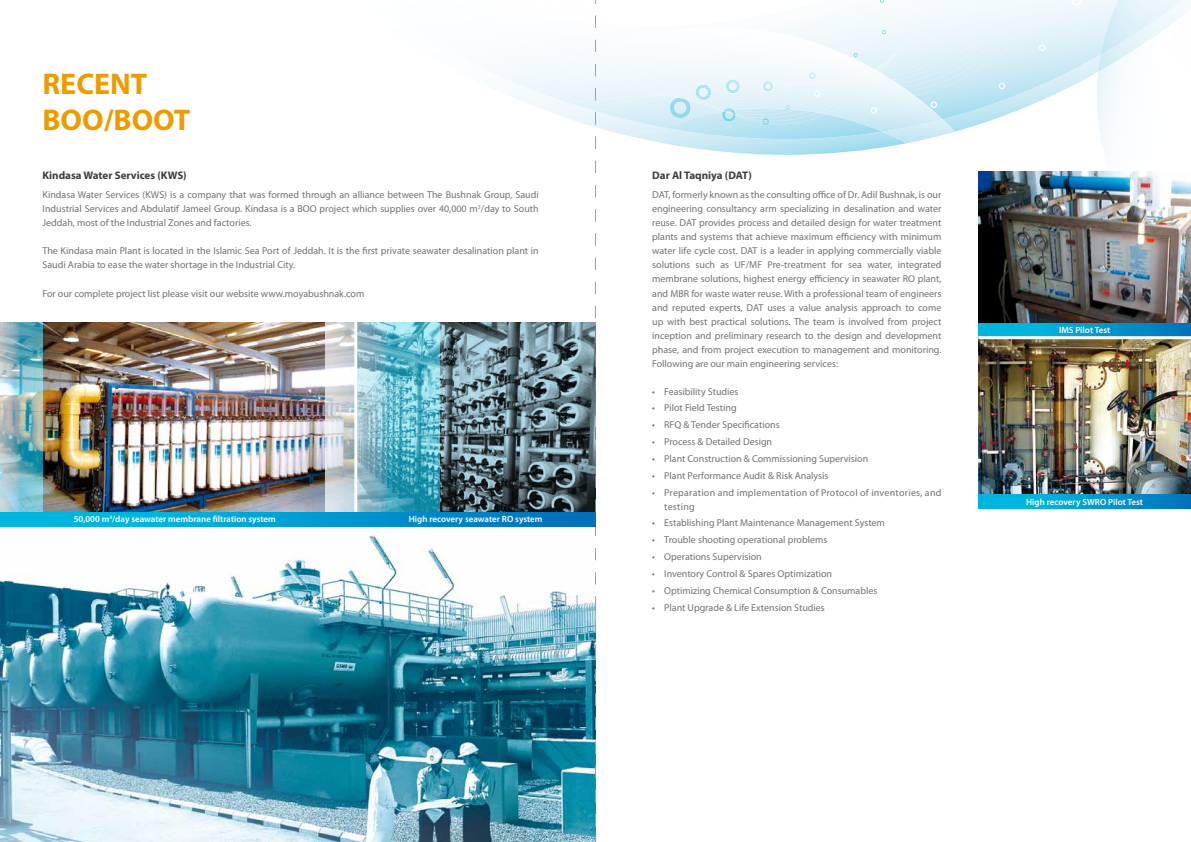
<style>
.page{position:relative;width:1191px;height:842px;background:#fff}
.page>*{position:absolute;margin:0;border:0;box-sizing:border-box;transform-origin:0 0}
.t1{font:700 30px/36px "Myriad Pro";color:#ec9c00}
.t2{font:700 11px "Myriad Pro";color:#3e3d40}
.t3{font:10px/14px "Myriad Pro";color:#707172;text-align:justify}
.t4{font:10px/14px "Myriad Pro";letter-spacing:.025em;color:#707172}
.t5{font:600 9px "Myriad Pro";color:#fff}
</style>
<div class="page">
<img style="left:663px;top:126px;width:311px;height:29px">
<img style="left:614px;top:126px;width:341px;height:17px">
<img style="left:593px;top:126px;width:349px;height:6px">
<svg style="left:490px;top:0;width:701px;height:126px"></svg>
<svg style="left:1071px;top:0;width:10px;height:6px"></svg>
<svg style="left:1039px;top:44px;width:6px;height:7px"></svg>
<svg style="left:998px;top:83px;width:7px;height:6px"></svg>
<svg style="left:930px;top:101px;width:7px;height:7px"></svg>
<svg style="left:757px;top:36px;width:6px;height:7px"></svg>
<svg style="left:813px;top:90px;width:7px;height:7px"></svg>
<svg style="left:870px;top:107px;width:7px;height:7px"></svg>
<img style="left:978px;top:339px;width:213px;height:156px">
<img style="left:978px;top:171px;width:213px;height:153px">
<img style="left:0;top:526px;width:595px;height:316px">
<img style="left:43px;top:322px;width:282px;height:191px">
<svg style="left:595px;top:0;width:1px;height:842px"></svg>
<svg style="left:978px;top:324px;width:213px;height:12px;background:#009cd0"></svg>
<svg style="left:978px;top:495px;width:213px;height:13px;background:#009cd0"></svg>
<svg style="left:439px;top:322px;width:157px;height:193px;background:#5b727a"></svg>
<svg style="left:325px;top:322px;width:114px;height:191px;background:#88c0ce"></svg>
<img style="left:0;top:322px;width:43px;height:191px">
<svg style="left:0;top:513px;width:595px;height:13px;background:#009acf"></svg>
<h1 class="t1" style="left:43px;top:65px;width:149px">RECENT<br>BOO/BOOT</h1>
<p class="t2" style="left:43px;top:169px;width:146px">Kindasa Water Services (KWS)</p>
<p class="t3" style="left:43px;top:188px;width:498px">Kindasa Water Services (KWS) is a company that was formed through an alliance between The Bushnak Group, Saudi Industrial Services and Abdulatif Jameel Group. Kindasa is a BOO project which supplies over 40,000 m<sup>3</sup>/day to South Jeddah, most of the Industrial Zones and factories.</p>
<p class="t3" style="left:43px;top:244px;width:498px">The Kindasa main Plant is located in the Islamic Sea Port of Jeddah. It is the first private seawater desalination plant in<br>Saudi Arabia to ease the water shortage in the Industrial City.</p>
<p class="t3" style="left:43px;top:286px;width:323px">For our complete project list please visit our website www.moyabushnak.com</p>
<p class="t5" style="left:74px;top:513px;width:204px">50,000 m<sup>3</sup>/day seawater membrane filtration system</p>
<p class="t5" style="left:409px;top:513px;width:135px">High recovery seawater RO system</p>
<p class="t2" style="left:652px;top:169px;width:101px">Dar Al Taqniya (DAT)</p>
<p class="t3" style="left:652px;top:188px;width:291px">DAT, formerly known as the consulting office of Dr. Adil Bushnak, is our engineering consultancy arm specializing in desalination and water reuse. DAT provides process and detailed design for water treatment plants and systems that achieve maximum efficiency with minimum water life cycle cost. DAT is a leader in applying commercially viable solutions such as UF/MF Pre-treatment for sea water, integrated membrane solutions, highest energy efficiency in seawater RO plant, and MBR for waste water reuse. With a professional team of engineers and reputed experts, DAT uses a value analysis approach to come up with best practical solutions. The team is involved from project inception and preliminary research to the design and development phase, and from project execution to management and monitoring.<br>Following are our main engineering services:</p>
<p class="t3" style="left:652px;top:384px;width:88px">• Feasibility Studies</p>
<p class="t3" style="left:652px;top:401px;width:86px">• Pilot Field Testing</p>
<p class="t3" style="left:652px;top:418px;width:129px">• RFQ &amp; Tender Specifications</p>
<p class="t3" style="left:652px;top:434px;width:121px">• Process &amp; Detailed Design</p>
<p class="t3" style="left:652px;top:451px;width:218px">• Plant Construction &amp; Commissioning Supervision</p>
<p class="t3" style="left:652px;top:468px;width:178px">• Plant Performance Audit &amp; Risk Analysis</p>
<p class="t4" style="left:664px;top:485px;width:279px;text-indent:-12px">• Preparation and implementation of Protocol of inventories, and testing</p>
<p class="t3" style="left:652px;top:516px;width:234px">• Establishing Plant Maintenance Management System</p>
<p class="t3" style="left:652px;top:533px;width:177px">• Trouble shooting operational problems</p>
<p class="t3" style="left:652px;top:549px;width:111px">• Operations Supervision</p>
<p class="t3" style="left:652px;top:566px;width:181px">• Inventory Control &amp; Spares Optimization</p>
<p class="t3" style="left:652px;top:583px;width:227px">• Optimizing Chemical Consumption &amp; Consumables</p>
<p class="t3" style="left:652px;top:600px;width:174px">• Plant Upgrade &amp; Life Extension Studies</p>
<p class="t5" style="left:1059px;top:324px;width:53px">IMS Pilot Test</p>
<p class="t5" style="left:1026px;top:496px;width:118px">High recovery SWRO Pilot Test</p>
</div>
